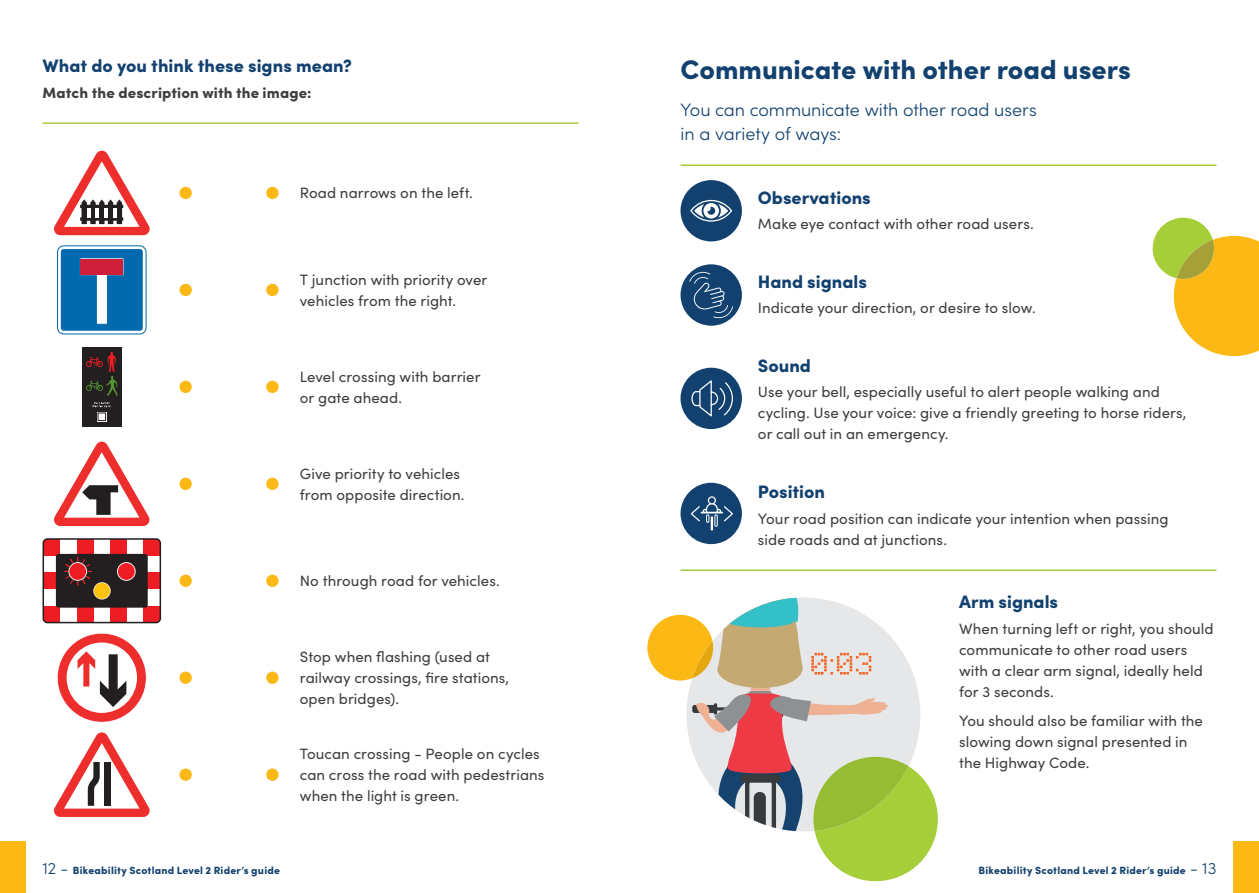
<style>
.page{position:relative;width:1259px;height:893px;background:#fff}
.page>*{position:absolute;margin:0;border:0;box-sizing:border-box;transform-origin:0 0}
.t1{font:51px "LCD Dot TR";color:#f36421}
.t2{font:900 27px "Sofia Pro";color:#12416f}
.t3{font:900 18px "Sofia Pro";color:#12416f}
.t4{font:300 18px/24px "Sofia Pro";letter-spacing:-.005em;color:#12416f}
.t5{font:15px/21px "Sofia Pro";letter-spacing:.005em;color:#3e3e3f}
.t6{font:900 15px "Sofia Pro";letter-spacing:.01em;color:#3e3e3f}
.t7{font:900 10.5px "Sofia Pro";letter-spacing:.02em;color:#12416f}
.s1{font-weight:300;font-size:16.5px}
</style>
<div class="page">
<div style="left:0;top:842px;width:26px;height:51px;background:#fcb814"></div>
<div style="left:1233px;top:842px;width:26px;height:51px;background:#fcb814"></div>
<hr style="left:43px;top:122px;width:535px;height:2px;background:#a6ce39">
<hr style="left:680px;top:164px;width:536px;height:2px;background:#a6ce39">
<hr style="left:680px;top:569px;width:536px;height:2px;background:#a6ce39">
<div style="left:266px;top:187px;width:13px;height:12px;background:#fcb814;border-radius:50%"></div>
<div style="left:179px;top:187px;width:13px;height:12px;background:#fcb814;border-radius:50%"></div>
<div style="left:266px;top:284px;width:13px;height:12px;background:#fcb814;border-radius:50%"></div>
<div style="left:179px;top:284px;width:13px;height:12px;background:#fcb814;border-radius:50%"></div>
<div style="left:266px;top:381px;width:13px;height:12px;background:#fcb814;border-radius:50%"></div>
<div style="left:179px;top:381px;width:13px;height:12px;background:#fcb814;border-radius:50%"></div>
<div style="left:266px;top:478px;width:13px;height:12px;background:#fcb814;border-radius:50%"></div>
<div style="left:179px;top:478px;width:13px;height:12px;background:#fcb814;border-radius:50%"></div>
<div style="left:266px;top:575px;width:13px;height:12px;background:#fcb814;border-radius:50%"></div>
<div style="left:179px;top:575px;width:13px;height:12px;background:#fcb814;border-radius:50%"></div>
<div style="left:266px;top:672px;width:13px;height:12px;background:#fcb814;border-radius:50%"></div>
<div style="left:179px;top:672px;width:13px;height:12px;background:#fcb814;border-radius:50%"></div>
<div style="left:266px;top:768px;width:13px;height:13px;background:#fcb814;border-radius:50%"></div>
<div style="left:179px;top:768px;width:13px;height:13px;background:#fcb814;border-radius:50%"></div>
<svg style="left:58px;top:246px;width:88px;height:88px"></svg>
<div style="left:57px;top:246px;width:89px;height:88px;border:1px solid #0169ae;border-radius:6px"></div>
<div style="left:61px;top:249px;width:82px;height:82px;background:#0169ae;border-radius:3px"></div>
<svg style="left:79px;top:257px;width:45px;height:68px"></svg>
<div style="left:81px;top:259px;width:42px;height:16px;background:#cf1e3a"></div>
<div style="left:82px;top:347px;width:40px;height:80px;background:#231f20"></div>
<div style="left:97px;top:412px;width:10px;height:10px;background:#fff"></div>
<div style="left:98px;top:413px;width:8px;height:8px;border:1px solid #231f20"></div>
<svg style="left:92px;top:402px;width:19px;height:6px"></svg>
<svg style="left:86px;top:352px;width:32px;height:44px"></svg>
<div style="left:43px;top:539px;width:17px;height:17px;background:#ee1d23"></div>
<div style="left:43px;top:606px;width:17px;height:17px;background:#ee1d23"></div>
<div style="left:43px;top:572px;width:17px;height:17px;background:#ee1d23"></div>
<div style="left:77px;top:539px;width:16px;height:17px;background:#ee1d23"></div>
<div style="left:110px;top:539px;width:17px;height:17px;background:#ee1d23"></div>
<div style="left:144px;top:539px;width:16px;height:17px;background:#ee1d23"></div>
<div style="left:144px;top:572px;width:16px;height:17px;background:#ee1d23"></div>
<div style="left:77px;top:606px;width:16px;height:17px;background:#ee1d23"></div>
<div style="left:110px;top:606px;width:17px;height:17px;background:#ee1d23"></div>
<div style="left:144px;top:606px;width:16px;height:17px;background:#ee1d23"></div>
<div style="left:56px;top:554px;width:92px;height:54px;background:#231f20;border-radius:3px"></div>
<svg style="left:93px;top:582px;width:18px;height:17px"></svg>
<div style="left:94px;top:583px;width:16px;height:16px;background:#fec210;border-radius:50%"></div>
<svg style="left:117px;top:562px;width:19px;height:19px"></svg>
<div style="left:118px;top:563px;width:17px;height:17px;background:#ee1d23;border-radius:50%"></div>
<svg style="left:64px;top:557px;width:28px;height:29px"></svg>
<div style="left:69px;top:563px;width:17px;height:17px;background:#ee1d23;border-radius:50%"></div>
<div style="left:43px;top:538px;width:118px;height:85px;border:2px solid #231f20;border-radius:4px"></div>
<div style="left:58px;top:634px;width:88px;height:88px;background:#ee2d2d;border-radius:50%"></div>
<div style="left:67px;top:642px;width:70px;height:71px;background:#fff;border-radius:50%"></div>
<svg style="left:78px;top:651px;width:48px;height:56px"></svg>
<svg style="left:647px;top:597px;width:291px;height:284px"></svg>
<div style="left:680px;top:264px;width:62px;height:62px;background:#12416f;border-radius:50%"></div>
<div style="left:680px;top:368px;width:62px;height:61px;background:#12416f;border-radius:50%"></div>
<div style="left:680px;top:483px;width:62px;height:61px;background:#12416f;border-radius:50%"></div>
<hr style="left:710px;top:516px;width:3px;height:15px;background:#fff">
<svg style="left:691px;top:496px;width:42px;height:30px"></svg>
<svg style="left:691px;top:380px;width:42px;height:36px"></svg>
<svg style="left:1152px;top:218px;width:107px;height:138px"></svg>
<svg style="left:54px;top:151px;width:96px;height:84px"></svg>
<svg style="left:54px;top:732px;width:96px;height:85px"></svg>
<svg style="left:54px;top:442px;width:96px;height:84px"></svg>
<div style="left:680px;top:180px;width:62px;height:61px;background:#12416f;border-radius:50%"></div>
<svg style="left:690px;top:200px;width:42px;height:22px"></svg>
<svg style="left:689px;top:271px;width:44px;height:48px"></svg>
<p class="t3" style="left:43px;top:52px;width:311px">What do you think these signs mean?</p>
<p class="t6" style="left:43px;top:81px;width:271px">Match the description with the image:</p>
<p class="t5" style="left:300px;top:182px;width:174px">Road narrows on the left.</p>
<p class="t5" style="left:300px;top:268px;width:189px">T junction with priority over vehicles from the right.</p>
<p class="t5" style="left:300px;top:365px;width:182px">Level crossing with barrier or gate ahead.</p>
<p class="t5" style="left:300px;top:462px;width:166px">Give priority to vehicles from opposite direction.</p>
<p class="t5" style="left:300px;top:570px;width:201px">No through road for vehicles.</p>
<p class="t5" style="left:300px;top:646px;width:211px">Stop when flashing (used at railway crossings, fire stations, open bridges).</p>
<p class="t5" style="left:300px;top:742px;width:246px">Toucan crossing - People on cycles can cross the road with pedestrians when the light is green.</p>
<h2 class="t2" style="left:680px;top:48px;width:452px">Communicate with other road users</h2>
<p class="t4" style="left:680px;top:96px;width:358px">You can communicate with other road users in a variety of ways:</p>
<p class="t3" style="left:758px;top:183px;width:114px">Observations</p>
<p class="t5" style="left:758px;top:212px;width:277px">Make eye contact with other road users.</p>
<p class="t3" style="left:758px;top:267px;width:110px">Hand signals</p>
<p class="t5" style="left:758px;top:296px;width:279px">Indicate your direction, or desire to slow.</p>
<p class="t3" style="left:758px;top:352px;width:55px">Sound</p>
<p class="t5" style="left:758px;top:381px;width:430px">Use your bell, especially useful to alert people walking and cycling. Use your voice: give a friendly greeting to horse riders, or call out in an emergency.</p>
<p class="t3" style="left:758px;top:478px;width:69px">Position</p>
<p class="t5" style="left:758px;top:507px;width:412px">Your road position can indicate your intention when passing side roads and at junctions.</p>
<h1 class="t1" style="left:811px;top:631px;width:65px">0:03</h1>
<p class="t3" style="left:959px;top:588px;width:101px">Arm signals</p>
<p class="t5" style="left:959px;top:617px;width:256px">When turning left or right, you should communicate to other road users with a clear arm signal, ideally held for 3 seconds.</p>
<p class="t5" style="left:959px;top:710px;width:245px">You should also be familiar with the slowing down signal presented in the Highway Code.</p>
<p class="t7" style="left:43px;top:861px;width:239px"><span class="s1">12 -</span> Bikeability Scotland Level 2 Rider’s guide</p>
<p class="t7" style="left:978px;top:861px;width:239px">Bikeability Scotland Level 2 Rider’s guide <span class="s1">- 13</span></p>
</div>
